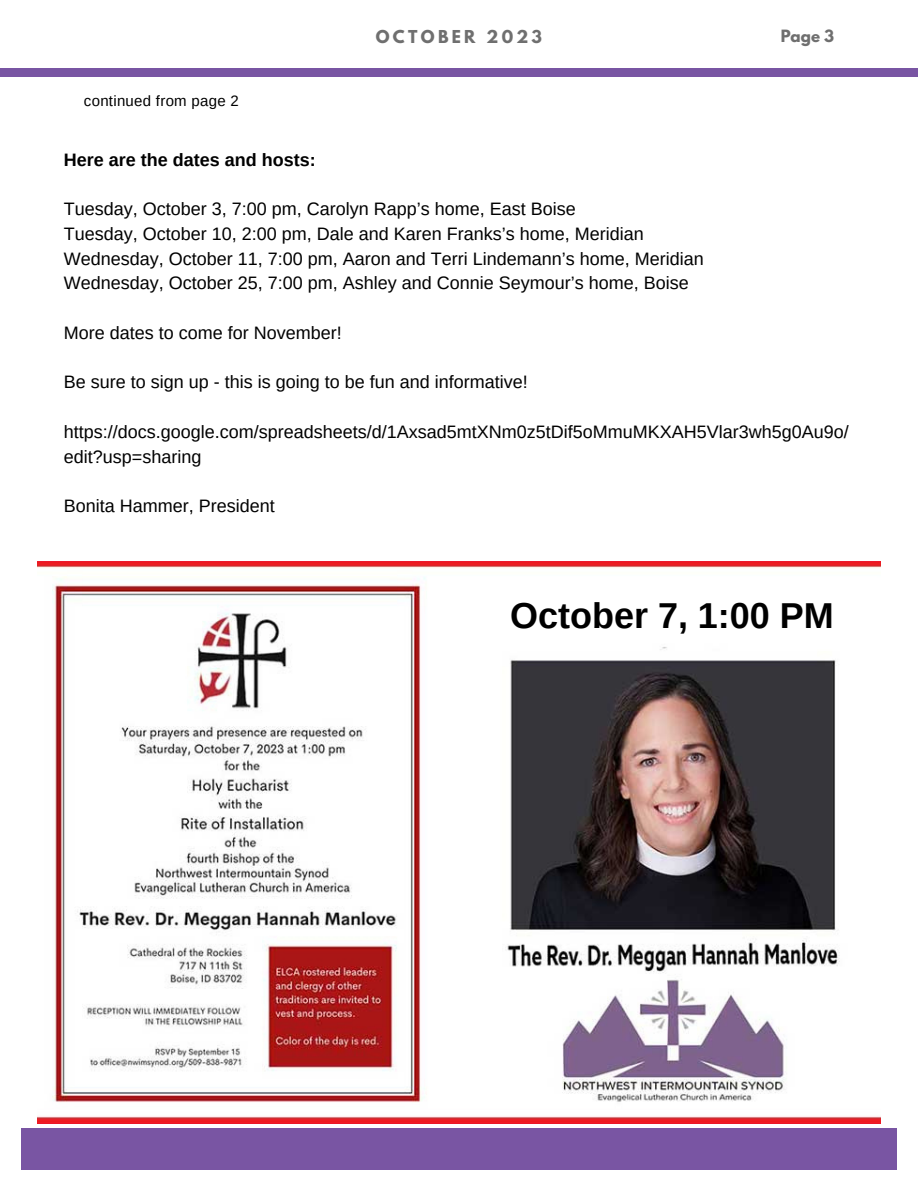
<style>
.page{position:relative;width:918px;height:1188px;background:#fff}
.page>*{position:absolute;margin:0;border:0;box-sizing:border-box;transform-origin:0 0}
.t1{font:700 36px "Arimo";color:#000}
.t2{font:18px/24.8px "Arimo";color:#000}
.t3{font:700 18px "Arimo";color:#000}
.t4{font:700 15.75px "League Spartan";letter-spacing:.21em;color:#6f6f6f}
.t5{font:15px "Arimo";letter-spacing:.02em;color:#000}
.t6{font:700 15px "League Spartan";color:#6f6f6f}
</style>
<div class="page">
<div style="left:0;top:68px;width:918px;height:9px;background:#7955a3"></div>
<div style="left:21px;top:1128px;width:876px;height:41px;background:#7955a3"></div>
<img style="left:38px;top:562px;width:842px;height:561px">
<p class="t5" style="left:84px;top:92px;width:156px">continued from page 2</p>
<p class="t4" style="left:376px;top:29px;width:168px">OCTOBER 2023</p>
<p class="t6" style="left:781px;top:28px;width:55px">Page 3</p>
<p class="t3" style="left:64px;top:149px;width:253px">Here are the dates and hosts:</p>
<p class="t2" style="left:64px;top:196px;width:513px">Tuesday, October 3, 7:00 pm, Carolyn Rapp’s home, East Boise</p>
<p class="t2" style="left:64px;top:221px;width:581px">Tuesday, October 10, 2:00 pm, Dale and Karen Franks’s home, Meridian</p>
<p class="t2" style="left:64px;top:246px;width:641px">Wednesday, October 11, 7:00 pm, Aaron and Terri Lindemann’s home, Meridian</p>
<p class="t2" style="left:64px;top:271px;width:626px">Wednesday, October 25, 7:00 pm, Ashley and Connie Seymour’s home, Boise</p>
<p class="t2" style="left:64px;top:320px;width:279px">More dates to come for November!</p>
<p class="t2" style="left:64px;top:370px;width:465px">Be sure to sign up - this is going to be fun and informative!</p>
<p class="t2" style="left:64px;top:419px;width:786px">https://docs.google.com/spreadsheets/d/1Axsad5mtXNm0z5tDif5oMmuMKXAH5Vlar3wh5g0Au9o/ edit?usp=sharing</p>
<p class="t2" style="left:64px;top:493px;width:212px">Bonita Hammer, President</p>
<p class="t1" style="left:510px;top:595px;width:325px">October 7, 1:00 PM</p>
</div>
